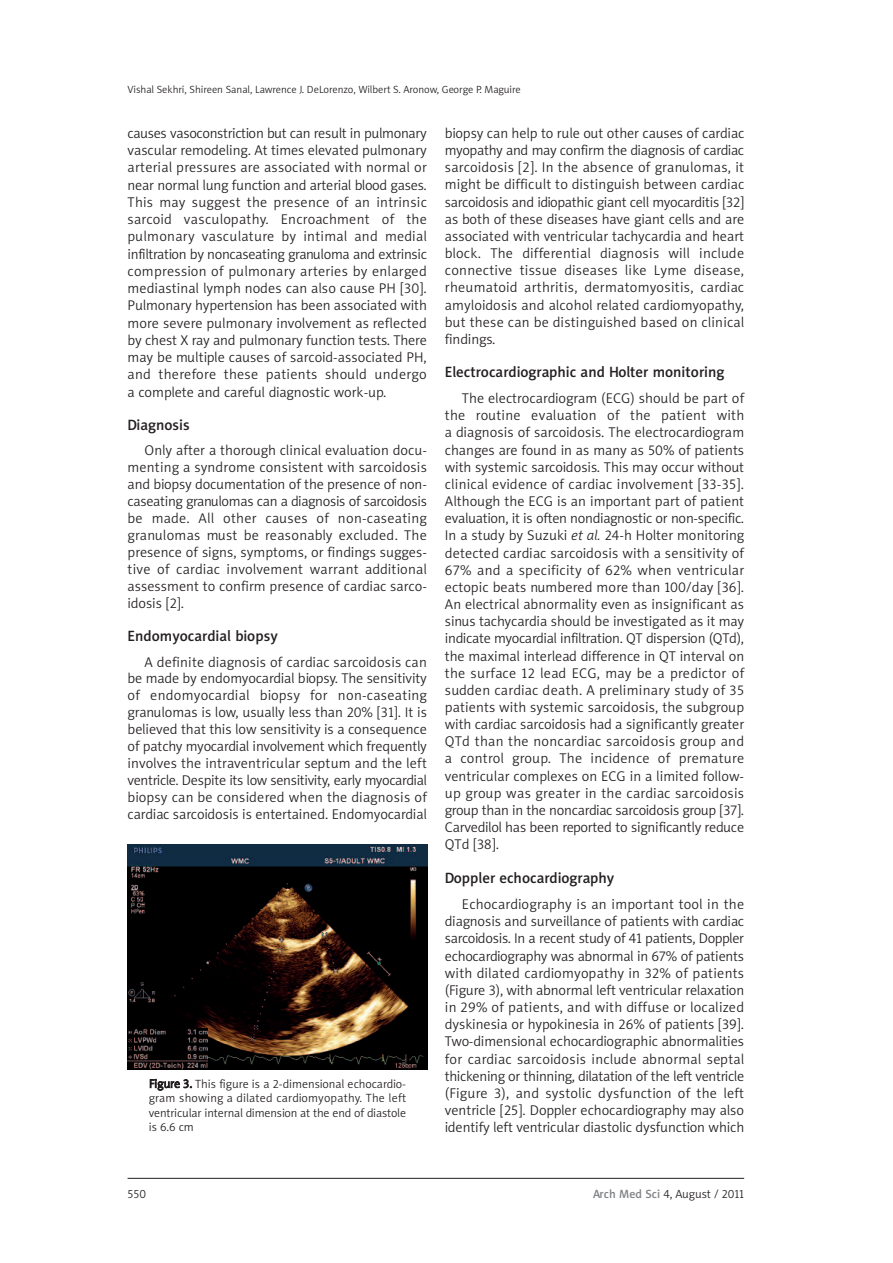
<style>
.page{position:relative;width:893px;height:1263px;background:#fff}
.page>*{position:absolute;margin:0;border:0;box-sizing:border-box;transform-origin:0 0}
.t1{font:15px "Naomi Sans EFNPS Medium";color:#231f20}
.t2{font:14.25px/17.1px "Naomi Sans EFNPS Light";color:#231f20;text-align:justify}
.t3{font:12px/14.4px "Naomi Sans EFNPS Light";letter-spacing:-.01em;color:#231f20;text-align:justify}
.t4{font:10.5px "Naomi Sans EFNPS Light";color:#231f20}
.s1{font-style:italic}
.s2{font-family:"Naomi Sans EFNPS Medium";color:#808285}
</style>
<div class="page">
<hr style="left:128px;top:1178px;width:616px;height:1px;background:#231f20">
<img style="left:128px;top:845px;width:299px;height:224px">
<p class="t4" style="left:128px;top:85px;width:395px">Vishal Sekhri, Shireen Sanal, Lawrence J. DeLorenzo, Wilbert S. Aronow, George P. Maguire</p>
<p class="t2" style="left:128px;top:126px;width:301px">causes vasoconstriction but can result in pulmonary vascular remodeling. At times elevated pulmonary arterial pressures are associated with normal or near normal lung function and arterial blood gases.<br>This may suggest the presence of an intrinsic sarcoid vasculopathy. Encroachment of the pulmonary vasculature by intimal and medial infiltration by noncaseating granuloma and extrinsic compression of pulmonary arteries by enlarged mediastinal lymph nodes can also cause PH [30].<br>Pulmonary hypertension has been associated with more severe pulmonary involvement as reflected by chest X ray and pulmonary function tests. There may be multiple causes of sarcoid-associated PH, and therefore these patients should undergo a complete and careful diagnostic work-up.</p>
<p class="t1" style="left:128px;top:419px;width:64px">Diagnosis</p>
<p class="t2" style="left:128px;top:443px;width:301px;text-indent:17px">Only after a thorough clinical evaluation docu&shy;menting a syndrome consistent with sarcoidosis and biopsy documentation of the presence of non&shy;caseating granulomas can a diagnosis of sarcoidosis be made. All other causes of non-caseating granulomas must be reasonably excluded. The presence of signs, symptoms, or findings sugges&shy;tive of cardiac involvement warrant additional assessment to confirm presence of cardiac sarco&shy;idosis [2].</p>
<p class="t1" style="left:128px;top:630px;width:152px">Endomyocardial biopsy</p>
<p class="t2" style="left:128px;top:654px;width:301px;text-indent:17px">A definite diagnosis of cardiac sarcoidosis can be made by endomyocardial biopsy. The sensitivity of endomyocardial biopsy for non-caseating granulomas is low, usually less than 20% [31]. It is believed that this low sensitivity is a consequence of patchy myocardial involvement which frequently involves the intraventricular septum and the left ventricle. Despite its low sensitivity, early myocardial biopsy can be considered when the diagnosis of cardiac sarcoidosis is entertained. Endomyocardial</p>
<p class="t3" style="left:149px;top:1077px;width:259px">Figure 3. This figure is a 2-dimensional echocardio&shy;gram showing a dilated cardiomyopathy. The left ventricular internal dimension at the end of diastole is 6.6 cm</p>
<p class="t2" style="left:445px;top:126px;width:301px">biopsy can help to rule out other causes of cardiac myopathy and may confirm the diagnosis of cardiac sarcoidosis [2]. In the absence of granulomas, it might be difficult to distinguish between cardiac sarcoidosis and idiopathic giant cell myocarditis [32] as both of these diseases have giant cells and are associated with ventricular tachycardia and heart block. The differential diagnosis will include connective tissue diseases like Lyme disease, rheumatoid arthritis, dermatomyositis, cardiac amyloidosis and alcohol related cardiomyopathy, but these can be distinguished based on clinical findings.</p>
<p class="t1" style="left:445px;top:366px;width:281px">Electrocardiographic and Holter monitoring</p>
<p class="t2" style="left:445px;top:391px;width:301px;text-indent:17px">The electrocardiogram (ECG) should be part of the routine evaluation of the patient with a diagnosis of sarcoidosis. The electrocardiogram changes are found in as many as 50% of patients with systemic sarcoidosis. This may occur without clinical evidence of cardiac involvement [33-35].<br>Although the ECG is an important part of patient evaluation, it is often nondiagnostic or non-specific.<br>In a study by Suzuki <span class="s1">et al.</span> 24-h Holter monitoring detected cardiac sarcoidosis with a sensitivity of 67% and a specificity of 62% when ventricular ectopic beats numbered more than 100/day [36].<br>An electrical abnormality even as insignificant as sinus tachycardia should be investigated as it may indicate myocardial infiltration. QT dispersion (QTd), the maximal interlead difference in QT interval on the surface 12 lead ECG, may be a predictor of sudden cardiac death. A preliminary study of 35 patients with systemic sarcoidosis, the subgroup with cardiac sarcoidosis had a significantly greater QTd than the noncardiac sarcoidosis group and a control group. The incidence of premature ventricular complexes on ECG in a limited follow&shy;up group was greater in the cardiac sarcoidosis group than in the noncardiac sarcoidosis group [37].<br>Carvedilol has been reported to significantly reduce QTd [38].</p>
<p class="t1" style="left:445px;top:872px;width:171px">Doppler echocardiography</p>
<p class="t2" style="left:445px;top:897px;width:301px;text-indent:17px">Echocardiography is an important tool in the diagnosis and surveillance of patients with cardiac sarcoidosis. In a recent study of 41 patients, Doppler echocardiography was abnormal in 67% of patients with dilated cardiomyopathy in 32% of patients (Figure 3), with abnormal left ventricular relaxation in 29% of patients, and with diffuse or localized dyskinesia or hypokinesia in 26% of patients [39].<br>Two-dimensional echocardiographic abnormalities for cardiac sarcoidosis include abnormal septal thickening or thinning, dilatation of the left ventricle (Figure 3), and systolic dysfunction of the left ventricle [25]. Doppler echocardiography may also identify left ventricular diastolic dysfunction which</p>
<p class="t3" style="left:128px;top:1187px;width:20px">550</p>
<p class="t3" style="left:593px;top:1187px;width:153px"><span class="s2">Arch Med Sci</span> 4, August / 2011</p>
</div>
